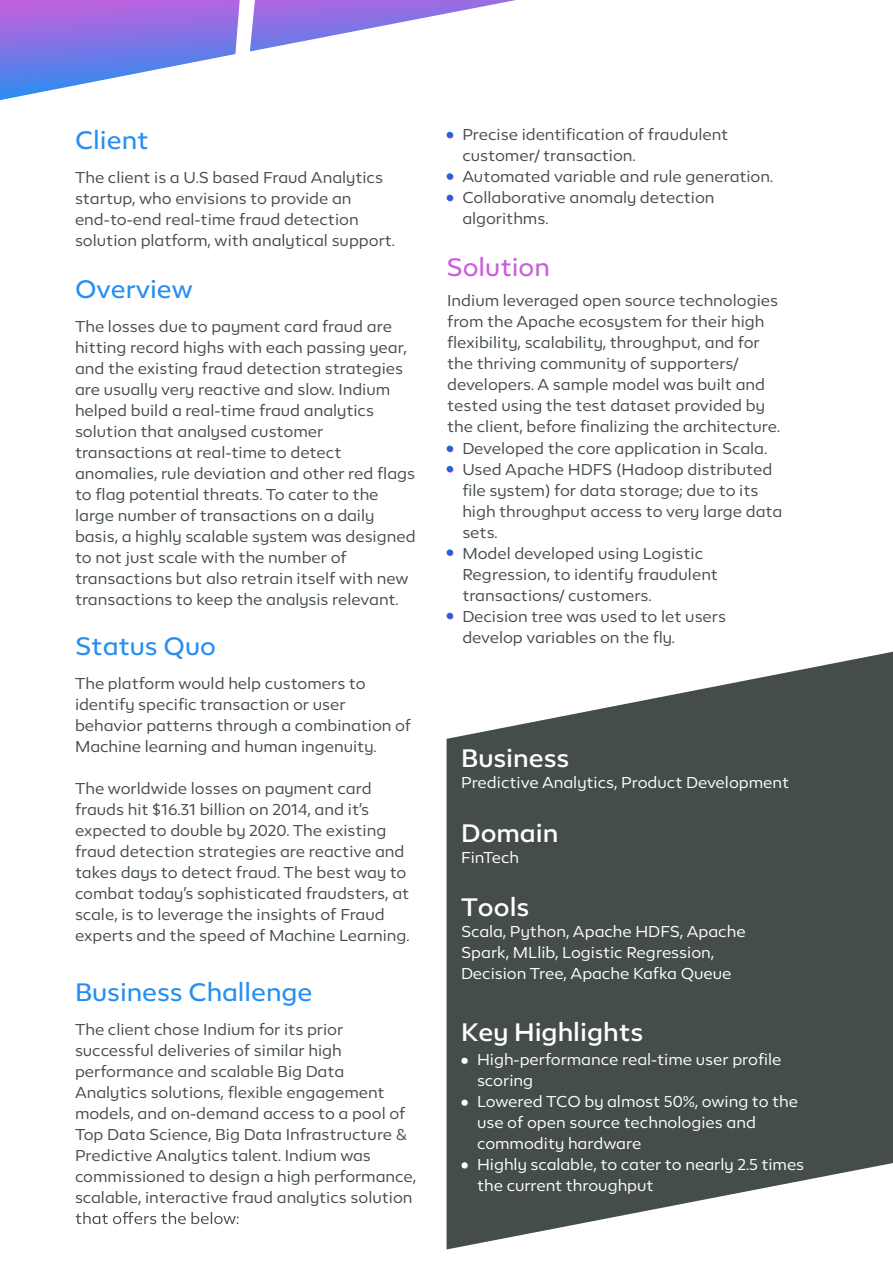
<style>
.page{position:relative;width:893px;height:1263px;background:#fff}
.page>*{position:absolute;margin:0;border:0;box-sizing:border-box;transform-origin:0 0}
.t1{font:24px "Epura";color:#278ef1}
.t2{font:500 24px "Epura";color:#fff}
.t3{font:24px "Epura";color:#cb5edc}
.t4{font:15px/21px "Epura";color:#444c4c}
.t5{font:15px/21px "Epura";color:#fff}
</style>
<div class="page">
<svg style="left:447px;top:652px;width:446px;height:597px;background:#5e6565"></svg>
<svg style="left:250px;top:0;width:266px;height:51px"></svg>
<svg style="left:0;top:0;width:240px;height:100px"></svg>
<div style="left:461px;top:1057px;width:6px;height:7px;background:#fff;border-radius:50%"></div>
<svg style="left:461px;top:1099px;width:7px;height:7px"></svg>
<svg style="left:461px;top:1162px;width:6px;height:6px"></svg>
<div style="left:447px;top:132px;width:6px;height:7px;background:#915edc;border-radius:50%"></div>
<svg style="left:446px;top:132px;width:7px;height:6px"></svg>
<svg style="left:446px;top:173px;width:7px;height:6px"></svg>
<svg style="left:446px;top:195px;width:7px;height:6px"></svg>
<svg style="left:76px;top:1212px;width:162px;height:12px"></svg>
<svg style="left:446px;top:445px;width:7px;height:7px"></svg>
<div style="left:447px;top:466px;width:6px;height:7px;background:#805edc;border-radius:50%"></div>
<svg style="left:446px;top:466px;width:7px;height:6px"></svg>
<svg style="left:446px;top:549px;width:7px;height:7px"></svg>
<svg style="left:446px;top:613px;width:7px;height:6px"></svg>
<h1 class="t1" style="left:75px;top:124px;width:75px">Client</h1>
<p class="t4" style="left:75px;top:166px;width:321px">The client is a U.S based Fraud Analytics startup, who envisions to provide an end-to-end real-time fraud detection solution platform, with analytical support.</p>
<h1 class="t1" style="left:75px;top:273px;width:119px">Overview</h1>
<p class="t4" style="left:75px;top:315px;width:342px">The losses due to payment card fraud are hitting record highs with each passing year, and the existing fraud detection strategies are usually very reactive and slow. Indium helped build a real-time fraud analytics solution that analysed customer transactions at real-time to detect anomalies, rule deviation and other red flags to flag potential threats. To cater to the large number of transactions on a daily basis, a highly scalable system was designed to not just scale with the number of transactions but also retrain itself with new transactions to keep the analysis relevant.</p>
<h1 class="t1" style="left:75px;top:630px;width:142px">Status Quo</h1>
<p class="t4" style="left:75px;top:672px;width:338px">The platform would help customers to identify specific transaction or user behavior patterns through a combination of Machine learning and human ingenuity.</p>
<p class="t4" style="left:75px;top:777px;width:336px">The worldwide losses on payment card frauds hit $16.31 billion on 2014, and it’s expected to double by 2020. The existing fraud detection strategies are reactive and takes days to detect fraud. The best way to combat today’s sophisticated fraudsters, at scale, is to leverage the insights of Fraud experts and the speed of Machine Learning.</p>
<h1 class="t1" style="left:75px;top:976px;width:239px">Business Challenge</h1>
<p class="t4" style="left:75px;top:1018px;width:343px">The client chose Indium for its prior successful deliveries of similar high performance and scalable Big Data Analytics solutions, flexible engagement models, and on-demand access to a pool of Top Data Science, Big Data Infrastructure &amp; Predictive Analytics talent. Indium was commissioned to design a high performance, scalable, interactive fraud analytics solution</p>
<p class="t4" style="left:462px;top:123px;width:312px">Precise identification of fraudulent customer/ transaction.<br>Automated variable and rule generation.<br>Collaborative anomaly detection algorithms.</p>
<h1 class="t3" style="left:446px;top:251px;width:105px">Solution</h1>
<p class="t4" style="left:447px;top:289px;width:332px">Indium leveraged open source technologies</p>
<p class="t4" style="left:447px;top:310px;width:319px">from the Apache ecosystem for their high</p>
<p class="t4" style="left:447px;top:331px;width:314px">flexibility, scalability, throughput, and for</p>
<p class="t4" style="left:447px;top:352px;width:292px">the thriving community of supporters/</p>
<p class="t4" style="left:447px;top:373px;width:319px">developers. A sample model was built and</p>
<p class="t4" style="left:447px;top:394px;width:319px">tested using the test dataset provided by</p>
<p class="t4" style="left:447px;top:415px;width:335px">the client, before finalizing the architecture.</p>
<p class="t4" style="left:462px;top:437px;width:306px">Developed the core application in Scala.</p>
<p class="t4" style="left:462px;top:458px;width:312px">Used Apache HDFS (Hadoop distributed</p>
<p class="t4" style="left:462px;top:479px;width:298px">file system) for data storage; due to its</p>
<p class="t4" style="left:462px;top:500px;width:321px">high throughput access to very large data</p>
<p class="t4" style="left:462px;top:521px;width:37px">sets.</p>
<p class="t4" style="left:462px;top:542px;width:242px">Model developed using Logistic</p>
<p class="t4" style="left:462px;top:563px;width:257px">Regression, to identify fraudulent</p>
<p class="t4" style="left:462px;top:584px;width:191px">transactions/ customers.</p>
<p class="t4" style="left:462px;top:605px;width:265px">Decision tree was used to let users</p>
<p class="t4" style="left:462px;top:626px;width:214px">develop variables on the fly.</p>
<h1 class="t2" style="left:461px;top:742px;width:110px">Business</h1>
<p class="t5" style="left:461px;top:772px;width:329px">Predictive Analytics, Product Development</p>
<h1 class="t2" style="left:461px;top:817px;width:99px">Domain</h1>
<p class="t5" style="left:461px;top:847px;width:60px">FinTech</p>
<h1 class="t2" style="left:461px;top:891px;width:70px">Tools</h1>
<p class="t5" style="left:461px;top:920px;width:286px">Scala, Python, Apache HDFS, Apache<br>Spark, MLlib, Logistic Regression,<br>Decision Tree, Apache Kafka Queue</p>
<h1 class="t2" style="left:461px;top:1015px;width:184px">Key Highlights</h1>
<p class="t5" style="left:477px;top:1048px;width:329px">High-performance real-time user profile scoring<br>Lowered TCO by almost 50%, owing to the use of open source technologies and commodity hardware<br>Highly scalable, to cater to nearly 2.5 times the current throughput</p>
</div>
